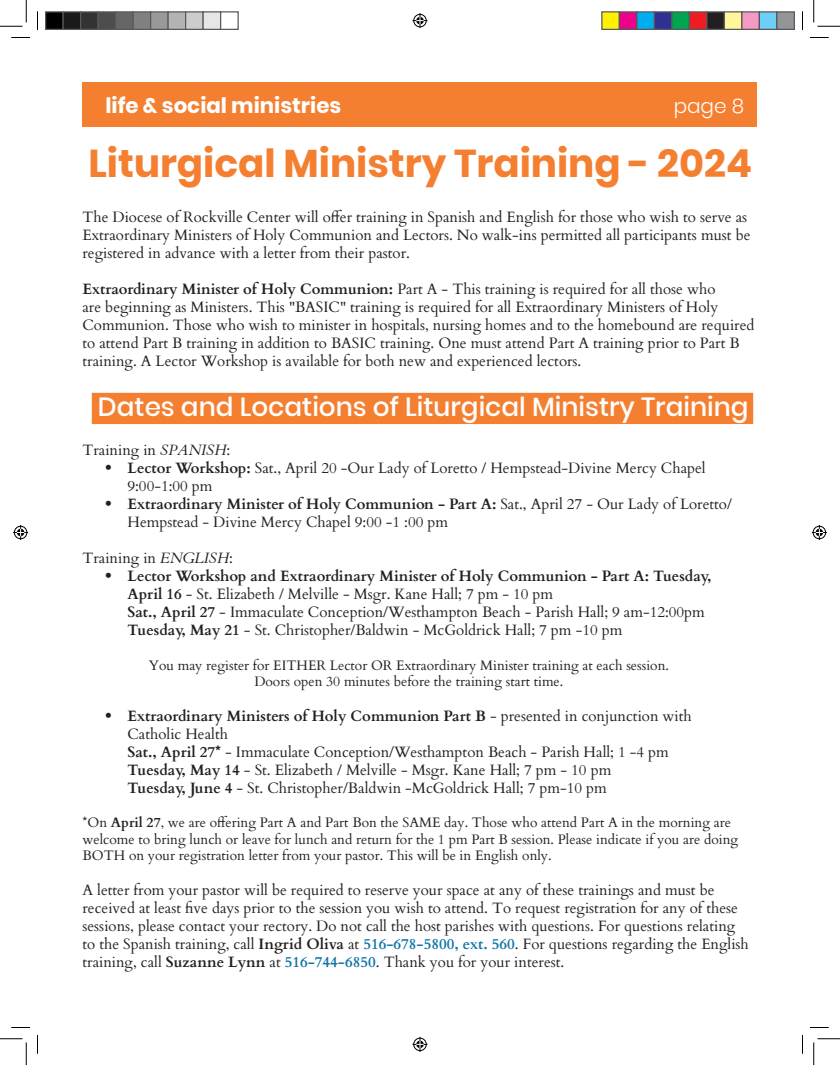
<style>
.page{position:relative;width:840px;height:1065px;background:#fff}
.page>*{position:absolute;margin:0;border:0;box-sizing:border-box;transform-origin:0 0}
.t1{font:700 38.75px "Poppins";color:#f47f30}
.t2{font:500 26.25px "Poppins";color:#fff}
.t3{font:700 21.25px "Poppins";color:#fff}
.t4{font:300 20px "Poppins";color:#fff}
.t5{font:15px/18px "Cardo";color:#231f20}
.t6{font:700 15px/18px "Cardo";color:#231f20}
.t7{font:13.75px/16.5px "Cardo";color:#231f20}
.s1{font-weight:700}
.s2{font-style:italic}
.s3{font-weight:400}
.s4{font-weight:700;color:#1074a7}
</style>
<div class="page">
<div style="left:82px;top:82px;width:676px;height:46px;background:#f47f30"></div>
<div style="left:92px;top:393px;width:661px;height:31px;background:#f47f30"></div>
<svg style="left:11px;top:37px;width:19px;height:1px"></svg>
<svg style="left:810px;top:37px;width:19px;height:1px"></svg>
<svg style="left:11px;top:1027px;width:19px;height:1px"></svg>
<svg style="left:810px;top:1027px;width:19px;height:1px"></svg>
<svg style="left:37px;top:11px;width:1px;height:19px"></svg>
<svg style="left:37px;top:1035px;width:1px;height:19px"></svg>
<svg style="left:802px;top:11px;width:1px;height:19px"></svg>
<svg style="left:802px;top:1035px;width:1px;height:19px"></svg>
<svg style="left:0;top:0;width:27px;height:27px"></svg>
<svg style="left:0;top:1039px;width:27px;height:26px"></svg>
<svg style="left:814px;top:0;width:26px;height:27px"></svg>
<svg style="left:814px;top:1039px;width:26px;height:26px"></svg>
<svg style="left:412px;top:13px;width:16px;height:15px"></svg>
<svg style="left:412px;top:1037px;width:16px;height:15px"></svg>
<svg style="left:13px;top:525px;width:15px;height:15px"></svg>
<svg style="left:812px;top:525px;width:15px;height:15px"></svg>
<div style="left:46px;top:12px;width:17px;height:17px;background:#000"></div>
<div style="left:45px;top:11px;width:19px;height:19px;border:1px solid #595959"></div>
<div style="left:63px;top:12px;width:18px;height:17px;background:#1a1a1a"></div>
<div style="left:62px;top:11px;width:19px;height:19px;border:1px solid #595959"></div>
<div style="left:81px;top:12px;width:17px;height:17px;background:#333"></div>
<div style="left:80px;top:11px;width:19px;height:19px;border:1px solid #595959"></div>
<div style="left:98px;top:12px;width:18px;height:17px;background:#4d4d4d"></div>
<div style="left:98px;top:11px;width:18px;height:19px;border:1px solid #595959"></div>
<div style="left:116px;top:12px;width:17px;height:17px;background:#666"></div>
<div style="left:115px;top:11px;width:19px;height:19px;border:1px solid #595959"></div>
<div style="left:133px;top:12px;width:18px;height:17px;background:#808080"></div>
<div style="left:132px;top:11px;width:19px;height:19px;border:1px solid #595959"></div>
<div style="left:151px;top:12px;width:17px;height:17px;background:#999"></div>
<div style="left:150px;top:11px;width:19px;height:19px;border:1px solid #595959"></div>
<div style="left:168px;top:12px;width:18px;height:17px;background:#b3b3b3"></div>
<div style="left:168px;top:11px;width:18px;height:19px;border:1px solid #595959"></div>
<div style="left:186px;top:12px;width:17px;height:17px;background:#ccc"></div>
<div style="left:185px;top:11px;width:19px;height:19px;border:1px solid #595959"></div>
<div style="left:203px;top:12px;width:18px;height:17px;background:#e6e6e6"></div>
<div style="left:202px;top:11px;width:19px;height:19px;border:1px solid #595959"></div>
<div style="left:220px;top:11px;width:19px;height:19px;border:1px solid #595959"></div>
<div style="left:602px;top:12px;width:17px;height:17px;background:#fff101"></div>
<div style="left:601px;top:11px;width:19px;height:19px;border:1px solid #595959"></div>
<div style="left:619px;top:12px;width:18px;height:17px;background:#ed028c"></div>
<div style="left:619px;top:11px;width:19px;height:19px;border:1px solid #595959"></div>
<div style="left:637px;top:12px;width:17px;height:17px;background:#00aeef"></div>
<div style="left:636px;top:11px;width:19px;height:19px;border:1px solid #595959"></div>
<div style="left:654px;top:12px;width:18px;height:17px;background:#2e3092"></div>
<div style="left:654px;top:11px;width:18px;height:19px;border:1px solid #595959"></div>
<div style="left:672px;top:12px;width:17px;height:17px;background:#00a54f"></div>
<div style="left:671px;top:11px;width:19px;height:19px;border:1px solid #595959"></div>
<div style="left:689px;top:12px;width:18px;height:17px;background:#ee1d23"></div>
<div style="left:689px;top:11px;width:19px;height:19px;border:1px solid #595959"></div>
<div style="left:707px;top:12px;width:17px;height:17px;background:#231f20"></div>
<div style="left:706px;top:11px;width:19px;height:19px;border:1px solid #595959"></div>
<div style="left:724px;top:12px;width:18px;height:17px;background:#fff79a"></div>
<div style="left:724px;top:11px;width:18px;height:19px;border:1px solid #595959"></div>
<div style="left:742px;top:12px;width:17px;height:17px;background:#f499c2"></div>
<div style="left:741px;top:11px;width:19px;height:19px;border:1px solid #595959"></div>
<div style="left:759px;top:12px;width:18px;height:17px;background:#6bcff6"></div>
<div style="left:759px;top:11px;width:19px;height:19px;border:1px solid #595959"></div>
<div style="left:777px;top:12px;width:17px;height:17px;background:#939598"></div>
<div style="left:776px;top:11px;width:19px;height:19px;border:1px solid #595959"></div>
<p class="t3" style="left:105px;top:93px;width:237px">life &amp; social ministries</p>
<p class="t4" style="left:674px;top:94px;width:72px">page 8</p>
<p class="t1" style="left:88px;top:141px;width:665px">Liturgical Ministry Training - 2024</p>
<p class="t5" style="left:82px;top:207px;width:670px">The Diocese of Rockville Center will offer training in Spanish and English for those who wish to serve as<br>Extraordinary Ministers of Holy Communion and Lectors. No walk-ins permitted all participants must be registered in advance with a letter from their pastor.</p>
<p class="t5" style="left:82px;top:279px;width:674px"><span class="s1">Extraordinary Minister of Holy Communion:</span> Part A - This training is required for all those who<br>are beginning as Ministers. This "BASIC" training is required for all Extraordinary Ministers of Holy Communion. Those who wish to minister in hospitals, nursing homes and to the homebound are required to attend Part B training in addition to BASIC training. One must attend Part A training prior to Part B training. A Lector Workshop is available for both new and experienced lectors.</p>
<p class="t2" style="left:98px;top:392px;width:652px">Dates and Locations of Liturgical Ministry Training</p>
<p class="t5" style="left:82px;top:441px;width:149px">Training in <span class="s2">SPANISH</span>:</p>
<p class="t5" style="left:128px;top:459px;width:580px;text-indent:-22px"><span class="s1">• Lector Workshop:</span> Sat., April 20 -Our Lady of Loretto / Hempstead-Divine Mercy Chapel<br>9:00-1:00 pm</p>
<p class="t5" style="left:128px;top:495px;width:606px;text-indent:-22px"><span class="s1">• Extraordinary Minister of Holy Communion - Part A:</span> Sat., April 27 - Our Lady of Loretto/<br>Hempstead - Divine Mercy Chapel 9:00 -1 :00 pm</p>
<p class="t5" style="left:82px;top:549px;width:152px">Training in <span class="s2">ENGLISH</span>:</p>
<p class="t6" style="left:128px;top:566px;width:586px;text-indent:-22px">• Lector Workshop and Extraordinary Minister of Holy Communion - Part A: Tuesday,<br>April 16 <span class="s3">- St. Elizabeth / Melville - Msgr. Kane Hall; 7 pm - 10 pm</span></p>
<p class="t5" style="left:128px;top:603px;width:579px"><span class="s1">Sat., April 27</span> - Immaculate Conception/Westhampton Beach - Parish Hall; 9 am-12:00pm</p>
<p class="t5" style="left:128px;top:621px;width:496px"><span class="s1">Tuesday, May 21</span> - St. Christopher/Baldwin - McGoldrick Hall; 7 pm -10 pm</p>
<p class="t7" style="left:149px;top:656px;width:522px">You may register for EITHER Lector OR Extraordinary Minister training at each session.</p>
<p class="t7" style="left:254px;top:673px;width:311px">Doors open 30 minutes before the training start time.</p>
<p class="t6" style="left:128px;top:706px;width:566px;text-indent:-22px">• Extraordinary Ministers of Holy Communion Part B <span class="s3">- presented in conjunction with<br>Catholic Health</span></p>
<p class="t5" style="left:128px;top:742px;width:543px"><span class="s1">Sat., April 27*</span> - Immaculate Conception/Westhampton Beach - Parish Hall; 1 -4 pm</p>
<p class="t5" style="left:128px;top:760px;width:485px"><span class="s1">Tuesday, May 14</span> - St. Elizabeth / Melville - Msgr. Kane Hall; 7 pm - 10 pm</p>
<p class="t5" style="left:128px;top:778px;width:481px"><span class="s1">Tuesday, June 4</span> - St. Christopher/Baldwin -McGoldrick Hall; 7 pm-10 pm</p>
<p class="t7" style="left:82px;top:814px;width:657px">*On <span class="s1">April 27</span>, we are offering Part A and Part Bon the SAME day. Those who attend Part A in the morning are welcome to bring lunch or leave for lunch and return for the 1 pm Part B session. Please indicate if you are doing<br>BOTH on your registration letter from your pastor. This will be in English only.</p>
<p class="t5" style="left:82px;top:880px;width:668px">A letter from your pastor will be required to reserve your space at any of these trainings and must be received at least five days prior to the session you wish to attend. To request registration for any of these sessions, please contact your rectory. Do not call the host parishes with questions. For questions relating to the Spanish training, call <span class="s1">Ingrid Oliva</span> at <span class="s4">516-678-5800, ext. 560</span>. For questions regarding the English training, call <span class="s1">Suzanne Lynn</span> at <span class="s4">516-744-6850</span>. Thank you for your interest.</p>
</div>
